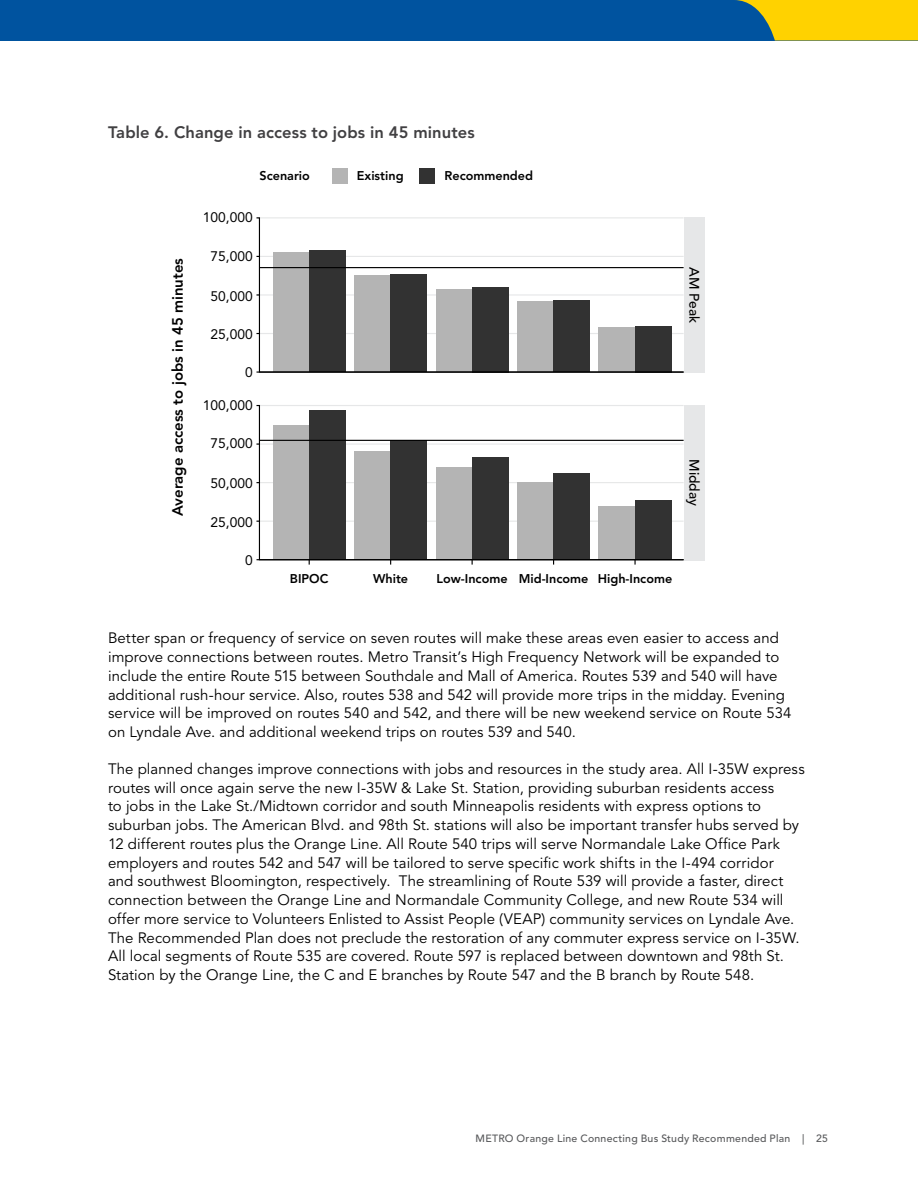
<style>
.page{position:relative;width:918px;height:1188px;background:#fff}
.page>*{position:absolute;margin:0;border:0;box-sizing:border-box;transform-origin:0 0}
.t1{font:800 16.5px "Avenir LT Std";letter-spacing:.005em;color:#414042}
.Body{font:15px/18.8px "Avenir LT Std";letter-spacing:.005em;color:#000}
.t2{font:800 14.85px "Avenir LT Std";color:#000}
.t3{font:13.8px "Avenir LT Std";color:#000}
.t4{font:500 13.8px "Avenir LT Std";color:#000}
.t5{font:800 12.6px "Avenir LT Std";color:#000}
.t6{font:500 10.5px "Avenir LT Std";letter-spacing:.025em;color:#58595b}
</style>
<div class="page">
<div style="left:0;top:0;width:918px;height:40px;background:#00539f"></div>
<svg style="left:735px;top:0;width:183px;height:40px"></svg>
<div style="left:684px;top:217px;width:20px;height:156px;background:#e6e7e8"></div>
<div style="left:684px;top:405px;width:20px;height:155px;background:#e6e7e8"></div>
<div style="left:332px;top:168px;width:16px;height:16px;background:#b4b4b4"></div>
<div style="left:419px;top:168px;width:16px;height:16px;background:#323232"></div>
<svg style="left:256px;top:217px;width:428px;height:156px"></svg>
<svg style="left:256px;top:404px;width:429px;height:157px"></svg>
<p class="t1" style="left:108px;top:123px;width:368px">Table 6. Change in access to jobs in 45 minutes</p>
<p class="t2" style="left:169px;top:516px;width:260px;rotate:-90deg">Average access to jobs in 45 minutes</p>
<p class="t5" style="left:259px;top:168px;width:52px">Scenario</p>
<p class="t5" style="left:357px;top:168px;width:48px">Existing</p>
<p class="t5" style="left:445px;top:168px;width:90px">Recommended</p>
<p class="t3" style="left:203px;top:209px;width:51px">100,000</p>
<p class="t3" style="left:211px;top:248px;width:44px">75,000</p>
<p class="t3" style="left:211px;top:288px;width:44px">50,000</p>
<p class="t3" style="left:211px;top:326px;width:44px">25,000</p>
<p class="t3" style="left:245px;top:364px;width:9px">0</p>
<p class="t3" style="left:203px;top:397px;width:51px">100,000</p>
<p class="t3" style="left:211px;top:436px;width:44px">75,000</p>
<p class="t3" style="left:211px;top:475px;width:44px">50,000</p>
<p class="t3" style="left:211px;top:514px;width:44px">25,000</p>
<p class="t3" style="left:245px;top:552px;width:9px">0</p>
<p class="t5" style="left:290px;top:572px;width:40px">BIPOC</p>
<p class="t5" style="left:373px;top:572px;width:37px">White</p>
<p class="t5" style="left:437px;top:572px;width:237px">Low-Income Mid-Income High-Income</p>
<p class="t4" style="left:702px;top:267px;width:58px;rotate:90deg">AM Peak</p>
<p class="t4" style="left:702px;top:459px;width:48px;rotate:90deg">Midday</p>
<p class="Body" style="left:108px;top:629px;width:685px">Better span or frequency of service on seven routes will make these areas even easier to access and improve connections between routes. Metro Transit’s High Frequency Network will be expanded to include the entire Route 515 between Southdale and Mall of America. Routes 539 and 540 will have additional rush-hour service. Also, routes 538 and 542 will provide more trips in the midday. Evening service will be improved on routes 540 and 542, and there will be new weekend service on Route 534 on Lyndale Ave. and additional weekend trips on routes 539 and 540.</p>
<p class="Body" style="left:108px;top:760px;width:698px">The planned changes improve connections with jobs and resources in the study area. All I-35W express routes will once again serve the new I-35W &amp; Lake St. Station, providing suburban residents access<br>to jobs in the Lake St./Midtown corridor and south Minneapolis residents with express options to suburban jobs. The American Blvd. and 98th St. stations will also be important transfer hubs served by 12 different routes plus the Orange Line. All Route 540 trips will serve Normandale Lake Office Park employers and routes 542 and 547 will be tailored to serve specific work shifts in the I-494 corridor<br>and southwest Bloomington, respectively. The streamlining of Route 539 will provide a faster, direct connection between the Orange Line and Normandale Community College, and new Route 534 will offer more service to Volunteers Enlisted to Assist People (VEAP) community services on Lyndale Ave.<br>The Recommended Plan does not preclude the restoration of any commuter express service on I-35W.<br>All local segments of Route 535 are covered. Route 597 is replaced between downtown and 98th St.<br>Station by the Orange Line, the C and E branches by Route 547 and the B branch by Route 548.</p>
<p class="t6" style="left:476px;top:1132px;width:354px">METRO Orange Line Connecting Bus Study Recommended Plan | 25</p>
</div>
